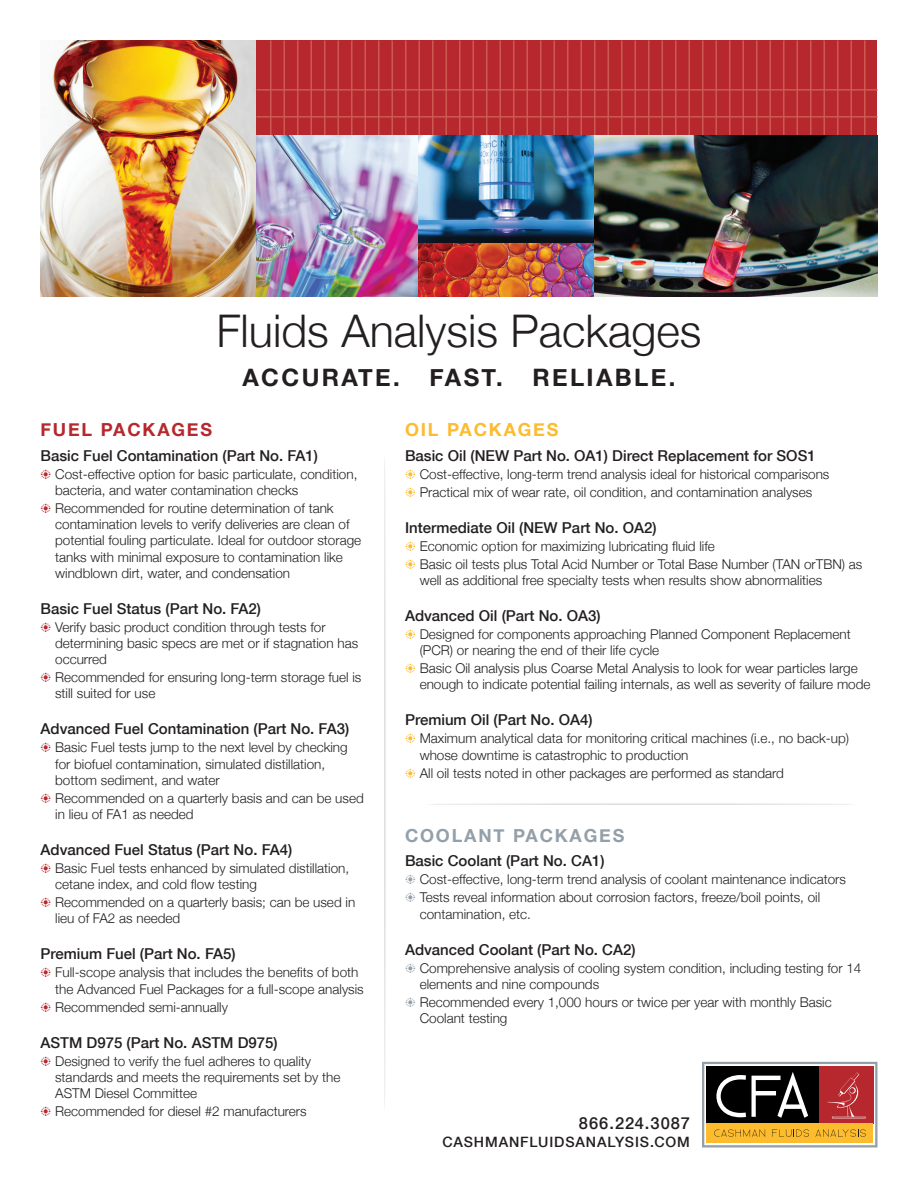
<style>
.page{position:relative;width:918px;height:1188px;background:#fff}
.page>*{position:absolute;margin:0;border:0;box-sizing:border-box;transform-origin:0 0}
.t1{font:300 45px "Helvetica Neue";color:#231f20}
.t2{font:700 24px "Helvetica Neue";letter-spacing:.1em;color:#231f20}
.t3{font:700 18px "Helvetica Neue";letter-spacing:.1em;color:#94a0a9}
.t4{font:700 18px "Helvetica Neue";letter-spacing:.1em;color:#b6282d}
.t5{font:700 18px "Helvetica Neue";letter-spacing:.1em;color:#fdbb2e}
.t6{font:500 16.5px "Helvetica Neue";letter-spacing:.065em;color:#231f20}
.t7{font:500 15px "Helvetica Neue";color:#231f20}
.t8{font:500 14.25px "Helvetica Neue";letter-spacing:.06em;color:#231f20}
.t9{font:300 13.5px/16.2px "Helvetica Neue";color:#231f20}
.s1{font-family:"Monotype Sorts";font-weight:400;color:#b6282d}
.s2{font-family:"Monotype Sorts";font-weight:400;color:#fdbb2e}
.s3{font-family:"Monotype Sorts";font-weight:400;color:#94a0a9}
</style>
<div class="page">
<img style="left:40px;top:40px;width:216px;height:257px">
<img style="left:256px;top:135px;width:622px;height:162px">
<div style="left:256px;top:40px;width:621px;height:95px;background:#b6282d"></div>
<hr style="left:270px;top:40px;width:2px;height:95px;background:#cc5a53">
<hr style="left:284px;top:40px;width:1px;height:95px;background:#cc5a53">
<hr style="left:297px;top:40px;width:1px;height:95px;background:#cc5a53">
<hr style="left:310px;top:40px;width:2px;height:95px;background:#cc5a53">
<hr style="left:324px;top:40px;width:2px;height:95px;background:#cc5a53">
<hr style="left:338px;top:40px;width:1px;height:95px;background:#cc5a53">
<hr style="left:351px;top:40px;width:1px;height:95px;background:#cc5a53">
<hr style="left:364px;top:40px;width:2px;height:95px;background:#cc5a53">
<hr style="left:378px;top:40px;width:2px;height:95px;background:#cc5a53">
<hr style="left:392px;top:40px;width:1px;height:95px;background:#cc5a53">
<hr style="left:405px;top:40px;width:1px;height:95px;background:#cc5a53">
<hr style="left:418px;top:40px;width:2px;height:95px;background:#cc5a53">
<hr style="left:432px;top:40px;width:2px;height:95px;background:#cc5a53">
<hr style="left:446px;top:40px;width:1px;height:95px;background:#cc5a53">
<hr style="left:459px;top:40px;width:1px;height:95px;background:#cc5a53">
<hr style="left:472px;top:40px;width:2px;height:95px;background:#cc5a53">
<hr style="left:486px;top:40px;width:2px;height:95px;background:#cc5a53">
<hr style="left:500px;top:40px;width:1px;height:95px;background:#cc5a53">
<hr style="left:513px;top:40px;width:1px;height:95px;background:#cc5a53">
<hr style="left:526px;top:40px;width:2px;height:95px;background:#cc5a53">
<hr style="left:540px;top:40px;width:2px;height:95px;background:#cc5a53">
<hr style="left:554px;top:40px;width:1px;height:95px;background:#cc5a53">
<hr style="left:567px;top:40px;width:1px;height:95px;background:#cc5a53">
<hr style="left:580px;top:40px;width:2px;height:95px;background:#cc5a53">
<hr style="left:594px;top:40px;width:2px;height:95px;background:#cc5a53">
<hr style="left:608px;top:40px;width:1px;height:95px;background:#cc5a53">
<hr style="left:621px;top:40px;width:1px;height:95px;background:#cc5a53">
<hr style="left:634px;top:40px;width:2px;height:95px;background:#cc5a53">
<hr style="left:648px;top:40px;width:2px;height:95px;background:#cc5a53">
<hr style="left:662px;top:40px;width:1px;height:95px;background:#cc5a53">
<hr style="left:675px;top:40px;width:1px;height:95px;background:#cc5a53">
<hr style="left:688px;top:40px;width:2px;height:95px;background:#cc5a53">
<hr style="left:702px;top:40px;width:2px;height:95px;background:#cc5a53">
<hr style="left:716px;top:40px;width:1px;height:95px;background:#cc5a53">
<hr style="left:729px;top:40px;width:1px;height:95px;background:#cc5a53">
<hr style="left:742px;top:40px;width:2px;height:95px;background:#cc5a53">
<hr style="left:756px;top:40px;width:2px;height:95px;background:#cc5a53">
<hr style="left:770px;top:40px;width:1px;height:95px;background:#cc5a53">
<hr style="left:783px;top:40px;width:1px;height:95px;background:#cc5a53">
<hr style="left:796px;top:40px;width:2px;height:95px;background:#cc5a53">
<hr style="left:810px;top:40px;width:2px;height:95px;background:#cc5a53">
<hr style="left:824px;top:40px;width:1px;height:95px;background:#cc5a53">
<hr style="left:837px;top:40px;width:1px;height:95px;background:#cc5a53">
<hr style="left:850px;top:40px;width:2px;height:95px;background:#cc5a53">
<hr style="left:864px;top:40px;width:2px;height:95px;background:#cc5a53">
<hr style="left:256px;top:89px;width:622px;height:2px;background:#cc5a53">
<hr style="left:256px;top:116px;width:622px;height:2px;background:#cc5a53">
<svg style="left:702px;top:1062px;width:176px;height:86px;background:#8c6347"></svg>
<hr style="left:384px;top:452px;width:2px;height:662px;background:#dde0e3;border-radius:50%">
<hr style="left:425px;top:803px;width:432px;height:2px;background:#dde0e3;border-radius:50%">
<p class="t1" style="left:216px;top:294px;width:487px">Fluids Analysis Packages</p>
<p class="t2" style="left:242px;top:358px;width:435px">ACCURATE. FAST. RELIABLE.</p>
<p class="t4" style="left:40px;top:416px;width:173px">FUEL PACKAGES</p>
<p class="t7" style="left:40px;top:443px;width:279px">Basic Fuel Contamination (Part No. FA1)</p>
<p class="t9" style="left:55px;top:465px;width:304px;text-indent:-15px"><span class="s1">b</span> Cost-effective option for basic particulate, condition, bacteria, and water contamination checks</p>
<p class="t9" style="left:55px;top:499px;width:308px;text-indent:-15px"><span class="s1">b</span> Recommended for routine determination of tank contamination levels to verify deliveries are clean of potential fouling particulate. Ideal for outdoor storage tanks with minimal exposure to contamination like windblown dirt, water, and condensation</p>
<p class="t7" style="left:40px;top:596px;width:222px">Basic Fuel Status (Part No. FA2)</p>
<p class="t9" style="left:55px;top:618px;width:305px;text-indent:-15px"><span class="s1">b</span> Verify basic product condition through tests for determining basic specs are met or if stagnation has occurred</p>
<p class="t9" style="left:55px;top:669px;width:308px;text-indent:-15px"><span class="s1">b</span> Recommended for ensuring long-term storage fuel is still suited for use</p>
<p class="t7" style="left:40px;top:717px;width:310px">Advanced Fuel Contamination (Part No. FA3)</p>
<p class="t9" style="left:55px;top:739px;width:294px;text-indent:-15px"><span class="s1">b</span> Basic Fuel tests jump to the next level by checking for biofuel contamination, simulated distillation, bottom sediment, and water</p>
<p class="t9" style="left:55px;top:789px;width:310px;text-indent:-15px"><span class="s1">b</span> Recommended on a quarterly basis and can be used in lieu of FA1 as needed</p>
<p class="t7" style="left:40px;top:838px;width:253px">Advanced Fuel Status (Part No. FA4)</p>
<p class="t9" style="left:55px;top:859px;width:296px;text-indent:-15px"><span class="s1">b</span> Basic Fuel tests enhanced by simulated distillation, cetane index, and cold flow testing</p>
<p class="t9" style="left:55px;top:894px;width:302px;text-indent:-15px"><span class="s1">b</span> Recommended on a quarterly basis; can be used in lieu of FA2 as needed</p>
<p class="t7" style="left:40px;top:942px;width:197px">Premium Fuel (Part No. FA5)</p>
<p class="t9" style="left:55px;top:964px;width:310px;text-indent:-15px"><span class="s1">b</span> Full-scope analysis that includes the benefits of both the Advanced Fuel Packages for a full-scope analysis</p>
<p class="t9" style="left:40px;top:998px;width:189px"><span class="s1">b</span> Recommended semi-annually</p>
<p class="t7" style="left:40px;top:1030px;width:239px">ASTM D975 (Part No. ASTM D975)</p>
<p class="t9" style="left:55px;top:1052px;width:287px;text-indent:-15px"><span class="s1">b</span> Designed to verify the fuel adheres to quality standards and meets the requirements set by the<br>ASTM Diesel Committee</p>
<p class="t9" style="left:40px;top:1102px;width:268px"><span class="s1">b</span> Recommended for diesel #2 manufacturers</p>
<p class="t5" style="left:405px;top:416px;width:155px">OIL PACKAGES</p>
<p class="t7" style="left:405px;top:443px;width:412px">Basic Oil (NEW Part No. OA1) Direct Replacement for SOS1</p>
<p class="t9" style="left:405px;top:465px;width:426px"><span class="s2">b</span> Cost-effective, long-term trend analysis ideal for historical comparisons</p>
<p class="t9" style="left:405px;top:483px;width:409px"><span class="s2">b</span> Practical mix of wear rate, oil condition, and contamination analyses</p>
<p class="t7" style="left:405px;top:515px;width:253px">Intermediate Oil (NEW Part No. OA2)</p>
<p class="t9" style="left:405px;top:537px;width:311px"><span class="s2">b</span> Economic option for maximizing lubricating fluid life</p>
<p class="t9" style="left:420px;top:555px;width:444px;text-indent:-15px"><span class="s2">b</span> Basic oil tests plus Total Acid Number or Total Base Number (TAN orTBN) as well as additional free specialty tests when results show abnormalities</p>
<p class="t7" style="left:405px;top:604px;width:197px">Advanced Oil (Part No. OA3)</p>
<p class="t9" style="left:420px;top:625px;width:433px;text-indent:-15px"><span class="s2">b</span> Designed for components approaching Planned Component Replacement (PCR) or nearing the end of their life cycle</p>
<p class="t9" style="left:420px;top:660px;width:452px;text-indent:-15px"><span class="s2">b</span> Basic Oil analysis plus Coarse Metal Analysis to look for wear particles large enough to indicate potential failing internals, as well as severity of failure mode</p>
<p class="t7" style="left:405px;top:708px;width:189px">Premium Oil (Part No. OA4)</p>
<p class="t9" style="left:420px;top:730px;width:431px;text-indent:-15px"><span class="s2">b</span> Maximum analytical data for monitoring critical machines (i.e., no back-up) whose downtime is catastrophic to production</p>
<p class="t9" style="left:405px;top:764px;width:381px"><span class="s2">b</span> All oil tests noted in other packages are performed as standard</p>
<p class="t3" style="left:405px;top:821px;width:221px">COOLANT PACKAGES</p>
<p class="t7" style="left:405px;top:849px;width:201px">Basic Coolant (Part No. CA1)</p>
<p class="t9" style="left:405px;top:871px;width:443px"><span class="s3">b</span> Cost-effective, long-term trend analysis of coolant maintenance indicators</p>
<p class="t9" style="left:420px;top:889px;width:402px;text-indent:-15px"><span class="s3">b</span> Tests reveal information about corrosion factors, freeze/boil points, oil contamination, etc.</p>
<p class="t7" style="left:405px;top:937px;width:232px">Advanced Coolant (Part No. CA2)</p>
<p class="t9" style="left:420px;top:959px;width:443px;text-indent:-15px"><span class="s3">b</span> Comprehensive analysis of cooling system condition, including testing for 14 elements and nine compounds</p>
<p class="t9" style="left:420px;top:993px;width:414px;text-indent:-15px"><span class="s3">b</span> Recommended every 1,000 hours or twice per year with monthly Basic<br>Coolant testing</p>
<p class="t6" style="left:579px;top:1110px;width:113px">866.224.3087</p>
<p class="t8" style="left:443px;top:1130px;width:249px">CASHMANFLUIDSANALYSIS.COM</p>
</div>
